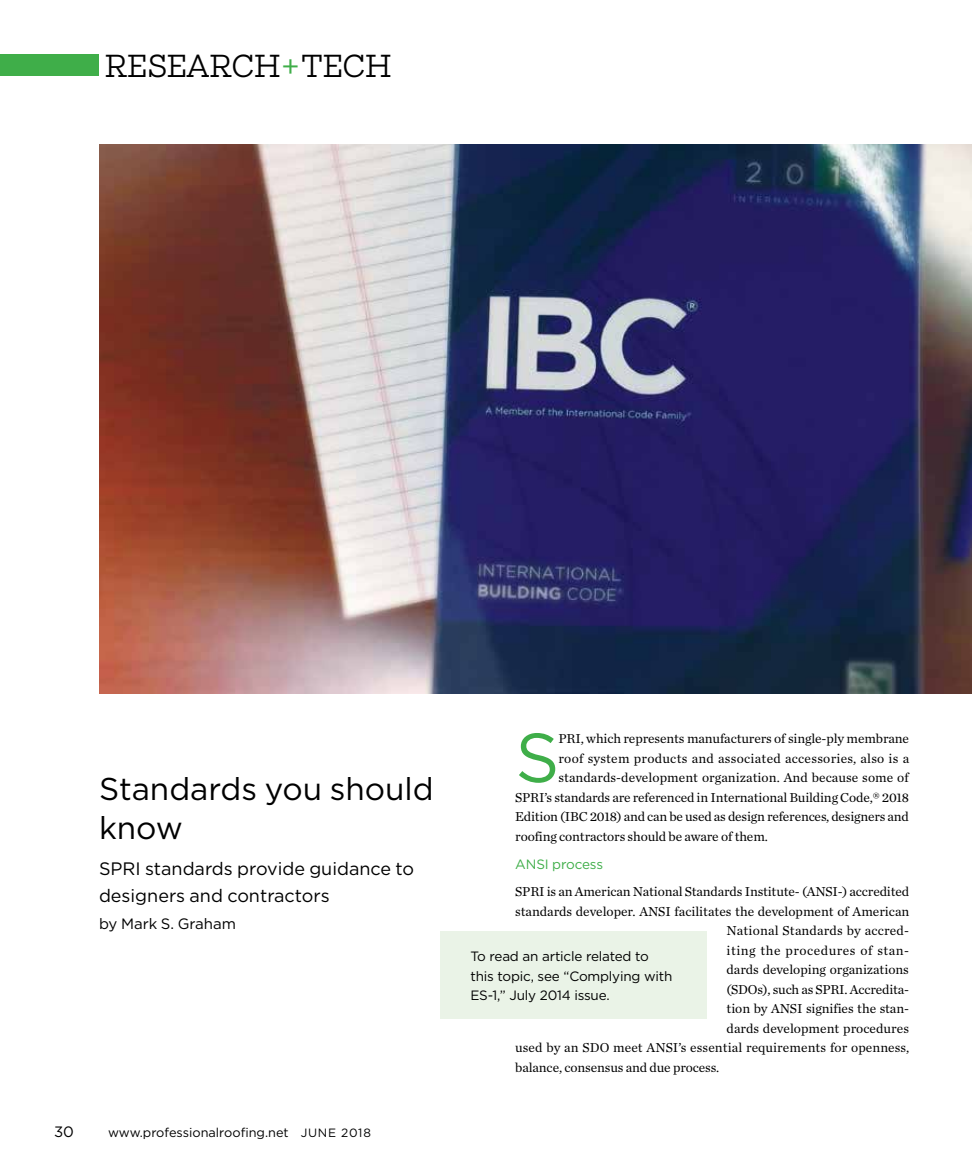
<style>
.page{position:relative;width:972px;height:1175px;background:#fff}
.page>*{position:absolute;margin:0;border:0;box-sizing:border-box;transform-origin:0 0}
.t1{font:69.15px "Gotham";color:#3fae49}
.t2{font:31.5px/39px "Gotham";color:#000}
.t3{font:300 30px "Salvo Serif";letter-spacing:-.005em;color:#000}
.t4{font:18px/27px "Gotham";color:#000}
.t5{font:15px "Gotham";color:#000}
.t6{font:13.5px "Chronicle Text G1";letter-spacing:-.005em;color:#000}
.t7{font:13.5px/19.5px "Gotham";letter-spacing:-.015em;color:#000}
.t8{font:13.5px "Chronicle Text G1";letter-spacing:.02em;color:#000}
.t9{font:13.5px "Chronicle Text G1";letter-spacing:.035em;color:#000}
.t10{font:13.5px "Gotham";letter-spacing:-.01em;color:#3fae49}
.t11{font:12.75px "Gotham";color:#000}
.s1{color:#3fae49}
.s2{font-size:12px}
</style>
<div class="page">
<div style="left:0;top:54px;width:99px;height:22px;background:#3fae49"></div>
<div style="left:440px;top:932px;width:266px;height:86px;background:#eaf3e7"></div>
<img style="left:99px;top:144px;width:873px;height:549px">
<h3 class="t3" style="left:105px;top:45px;width:288px">RESEARCH<span class="s1">+</span>TECH</h3>
<h2 class="t2" style="left:99px;top:768px;width:336px">Standards you should know</h2>
<h3 class="t4" style="left:99px;top:854px;width:317px">SPRI standards provide guidance to designers and contractors</h3>
<p class="t5" style="left:99px;top:913px;width:139px">by Mark S. Graham</p>
<p class="t5" style="left:54px;top:1122px;width:21px">30</p>
<p class="t11" style="left:108px;top:1124px;width:264px">www.professionalroofing.net <span class="s2">JUNE 2018</span></p>
<h1 class="t1" style="left:515px;top:713px;width:46px">S</h1>
<p class="t6" style="left:559px;top:728px;width:352px">PRI, which represents manufacturers of single-ply membrane</p>
<p class="t8" style="left:559px;top:748px;width:352px">roof system products and associated accessories, also is a</p>
<p class="t6" style="left:559px;top:767px;width:352px">standards-development organization. And because some of</p>
<p class="t6" style="left:515px;top:787px;width:395px">SPRI’s standards are referenced in International Building Code,® 2018</p>
<p class="t6" style="left:515px;top:806px;width:395px">Edition (IBC 2018) and can be used as design references, designers and</p>
<p class="t6" style="left:515px;top:826px;width:254px">roofing contractors should be aware of them.</p>
<p class="t10" style="left:515px;top:855px;width:89px">ANSI process</p>
<p class="t6" style="left:515px;top:881px;width:395px">SPRI is an American National Standards Institute- (ANSI-) accredited</p>
<p class="t6" style="left:515px;top:901px;width:396px">standards developer. ANSI facilitates the development of American</p>
<p class="t6" style="left:727px;top:920px;width:184px">National Standards by accred-</p>
<p class="t9" style="left:727px;top:940px;width:184px">iting the procedures of stan-</p>
<p class="t6" style="left:727px;top:959px;width:184px">dards developing organizations</p>
<p class="t6" style="left:727px;top:979px;width:184px">(SDOs), such as SPRI. Accredita-</p>
<p class="t6" style="left:727px;top:998px;width:184px">tion by ANSI signifies the stan-</p>
<p class="t6" style="left:727px;top:1018px;width:184px">dards development procedures</p>
<p class="t6" style="left:515px;top:1037px;width:395px">used by an SDO meet ANSI’s essential requirements for openness,</p>
<p class="t6" style="left:515px;top:1057px;width:205px">balance, consensus and due process.</p>
<p class="t7" style="left:470px;top:946px;width:204px">To read an article related to this topic, see “Complying with<br>ES-1,” July 2014 issue.</p>
</div>
